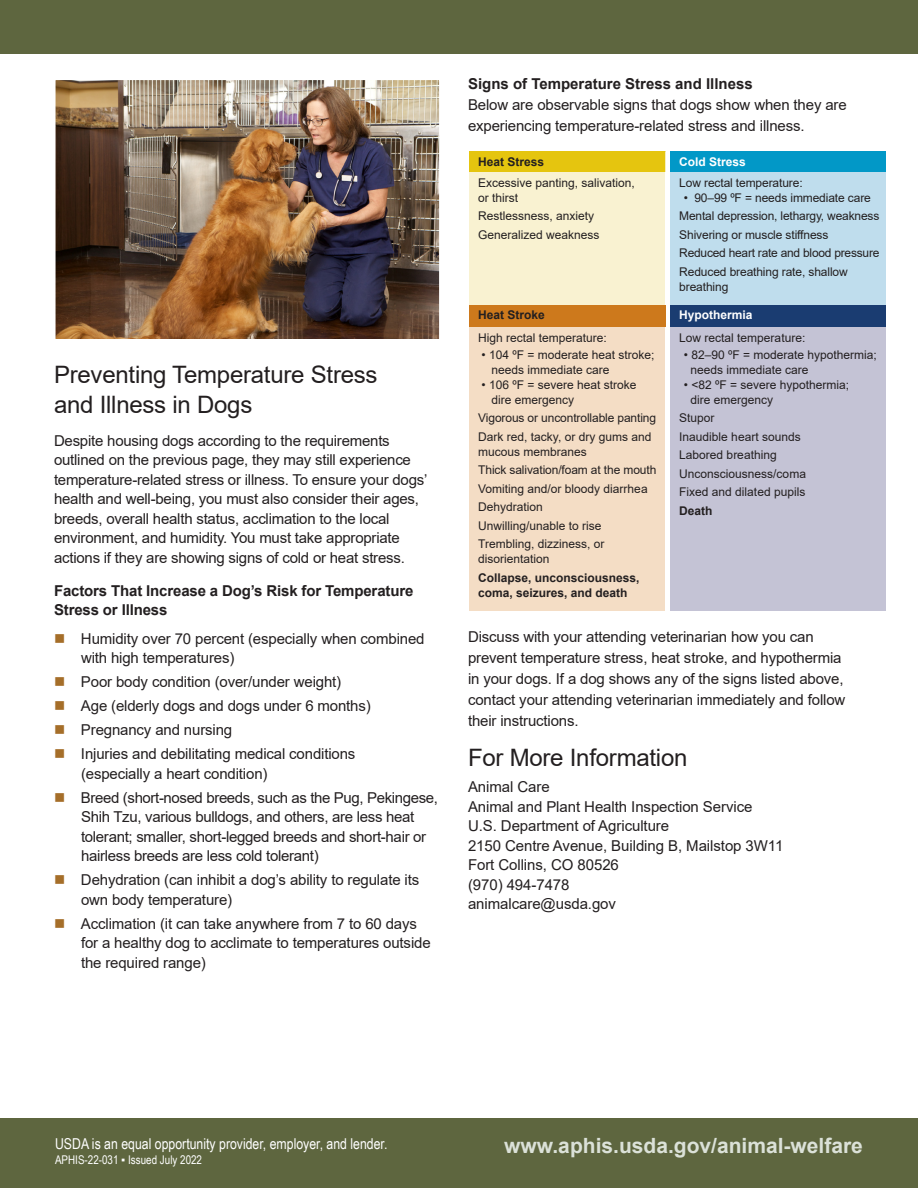
<style>
.page{position:relative;width:918px;height:1188px;background:#fff}
.page>*{position:absolute;margin:0;border:0;box-sizing:border-box;transform-origin:0 0}
.t1{font:24px/30px "Arial";letter-spacing:-.01em;color:#231f20}
.t2{font:700 21px "Arial";color:#dbe1d8}
.t3{font:15px/19.5px "Arial";letter-spacing:-.01em;color:#231f20}
.t4{font:700 15px/19.5px "Arial";letter-spacing:-.01em;color:#231f20}
.t5{font:15px "Arial Narrow";color:#fff}
.t6{font:12px/15px "Arial";color:#231f20}
.t7{font:700 12px/15px "Arial";color:#231f20}
.t8{font:12px "Arial";letter-spacing:-.02em;color:#231f20}
.t9{font:12px "Arial Narrow";color:#fff}
.t10{font:700 12px "Arial";color:#fff}
.s1{color:#a56e29}
</style>
<div class="page">
<div style="left:0;top:1119px;width:918px;height:69px;background:#5e663f"></div>
<div style="left:0;top:0;width:918px;height:54px;background:#5e663f"></div>
<img style="left:57px;top:82px;width:381px;height:256px">
<div style="left:54px;top:79px;width:387px;height:262px;border:2px solid #fff"></div>
<div style="left:469px;top:151px;width:196px;height:21px;background:#e5c50f"></div>
<svg style="left:665px;top:151px;width:1px;height:176px"></svg>
<div style="left:670px;top:151px;width:216px;height:21px;background:#0298c7"></div>
<div style="left:469px;top:172px;width:196px;height:133px;background:#f9f2d1"></div>
<div style="left:665px;top:172px;width:5px;height:133px;background:#fff"></div>
<div style="left:670px;top:172px;width:216px;height:133px;background:#bfdded"></div>
<div style="left:469px;top:305px;width:196px;height:22px;background:#cd791c"></div>
<div style="left:670px;top:305px;width:216px;height:22px;background:#1a3c71"></div>
<div style="left:469px;top:327px;width:196px;height:284px;background:#f4ddc5"></div>
<div style="left:670px;top:327px;width:216px;height:284px;background:#c4c3d5"></div>
<p class="t4" style="left:468px;top:75px;width:286px">Signs of Temperature Stress and Illness</p>
<p class="t3" style="left:468px;top:95px;width:380px;line-height:21px">Below are observable signs that dogs show when they are experiencing temperature-related stress and illness.</p>
<p class="t1" style="left:54px;top:359px;width:325px">Preventing Temperature Stress and Illness in Dogs</p>
<p class="t3" style="left:54px;top:431px;width:375px">Despite housing dogs according to the requirements outlined on the previous page, they may still experience temperature-related stress or illness. To ensure your dogs’ health and well-being, you must also consider their ages, breeds, overall health status, acclimation to the local environment, and humidity. You must take appropriate actions if they are showing signs of cold or heat stress.</p>
<p class="t4" style="left:54px;top:581px;width:361px">Factors That Increase a Dog’s Risk for Temperature<br>Stress or Illness</p>
<p class="t3" style="left:81px;top:629px;width:345px;text-indent:-27px"><span class="s1">■</span> Humidity over 70 percent (especially when combined with high temperatures)</p>
<p class="t3" style="left:54px;top:672px;width:289px"><span class="s1">■</span> Poor body condition (over/under weight)</p>
<p class="t3" style="left:54px;top:696px;width:318px"><span class="s1">■</span> Age (elderly dogs and dogs under 6 months)</p>
<p class="t3" style="left:54px;top:720px;width:180px"><span class="s1">■</span> Pregnancy and nursing</p>
<p class="t3" style="left:81px;top:744px;width:276px;text-indent:-27px"><span class="s1">■</span> Injuries and debilitating medical conditions (especially a heart condition)</p>
<p class="t3" style="left:81px;top:788px;width:358px;text-indent:-27px"><span class="s1">■</span> Breed (short-nosed breeds, such as the Pug, Pekingese, Shih Tzu, various bulldogs, and others, are less heat tolerant; smaller, short-legged breeds and short-hair or hairless breeds are less cold tolerant)</p>
<p class="t3" style="left:81px;top:870px;width:340px;text-indent:-27px"><span class="s1">■</span> Dehydration (can inhibit a dog’s ability to regulate its own body temperature)</p>
<p class="t3" style="left:81px;top:914px;width:351px;text-indent:-27px"><span class="s1">■</span> Acclimation (it can take anywhere from 7 to 60 days for a healthy dog to acclimate to temperatures outside the required range)</p>
<p class="t7" style="left:478px;top:154px;width:68px">Heat Stress</p>
<p class="t10" style="left:679px;top:153px;width:68px">Cold Stress</p>
<p class="t6" style="left:478px;top:175px;width:158px">Excessive panting, salivation, or thirst</p>
<p class="t6" style="left:478px;top:208px;width:118px">Restlessness, anxiety</p>
<p class="t6" style="left:478px;top:227px;width:123px">Generalized weakness</p>
<p class="t6" style="left:679px;top:175px;width:125px">Low rectal temperature:</p>
<p class="t6" style="left:684px;top:190px;width:189px">• 90–99 ºF = needs immediate care</p>
<p class="t6" style="left:679px;top:208px;width:202px">Mental depression, lethargy, weakness</p>
<p class="t6" style="left:679px;top:227px;width:151px">Shivering or muscle stiffness</p>
<p class="t8" style="left:679px;top:245px;width:202px">Reduced heart rate and blood pressure</p>
<p class="t6" style="left:679px;top:264px;width:170px">Reduced breathing rate, shallow breathing</p>
<p class="t7" style="left:478px;top:308px;width:68px">Heat Stroke</p>
<p class="t10" style="left:679px;top:307px;width:75px">Hypothermia</p>
<p class="t6" style="left:478px;top:330px;width:130px">High rectal temperature:</p>
<p class="t6" style="left:482px;top:347px;width:175px">• 104 ºF = moderate heat stroke;</p>
<p class="t6" style="left:491px;top:362px;width:120px">needs immediate care</p>
<p class="t6" style="left:482px;top:377px;width:156px">• 106 ºF = severe heat stroke</p>
<p class="t6" style="left:491px;top:392px;width:84px">dire emergency</p>
<p class="t6" style="left:478px;top:410px;width:179px">Vigorous or uncontrollable panting</p>
<p class="t6" style="left:478px;top:429px;width:175px">Dark red, tacky, or dry gums and mucous membranes</p>
<p class="t6" style="left:478px;top:462px;width:180px">Thick salivation/foam at the mouth</p>
<p class="t6" style="left:478px;top:481px;width:171px">Vomiting and/or bloody diarrhea</p>
<p class="t6" style="left:478px;top:499px;width:66px">Dehydration</p>
<p class="t6" style="left:478px;top:518px;width:125px">Unwilling/unable to rise</p>
<p class="t6" style="left:478px;top:536px;width:128px">Trembling, dizziness, or disorientation</p>
<p class="t7" style="left:478px;top:570px;width:163px">Collapse, unconsciousness, coma, seizures, and death</p>
<p class="t6" style="left:679px;top:330px;width:128px">Low rectal temperature:</p>
<p class="t6" style="left:684px;top:347px;width:195px">• 82–90 ºF = moderate hypothermia;</p>
<p class="t6" style="left:691px;top:362px;width:120px">needs immediate care</p>
<p class="t6" style="left:684px;top:377px;width:167px">• &lt;82 ºF = severe hypothermia;</p>
<p class="t6" style="left:691px;top:392px;width:84px">dire emergency</p>
<p class="t6" style="left:679px;top:410px;width:37px">Stupor</p>
<p class="t6" style="left:679px;top:429px;width:123px">Inaudible heart sounds</p>
<p class="t6" style="left:679px;top:447px;width:99px">Labored breathing</p>
<p class="t6" style="left:679px;top:466px;width:128px">Unconsciousness/coma</p>
<p class="t6" style="left:679px;top:484px;width:128px">Fixed and dilated pupils</p>
<p class="t7" style="left:679px;top:503px;width:35px">Death</p>
<p class="t3" style="left:468px;top:626px;width:379px;line-height:21px">Discuss with your attending veterinarian how you can prevent temperature stress, heat stroke, and hypothermia in your dogs. If a dog shows any of the signs listed above, contact your attending veterinarian immediately and follow their instructions.</p>
<p class="t1" style="left:468px;top:742px;width:221px">For More Information</p>
<p class="t3" style="left:468px;top:777px;width:83px">Animal Care</p>
<p class="t3" style="left:468px;top:797px;width:286px">Animal and Plant Health Inspection Service</p>
<p class="t3" style="left:468px;top:816px;width:203px">U.S. Department of Agriculture</p>
<p class="t3" style="left:468px;top:836px;width:317px">2150 Centre Avenue, Building B, Mailstop 3W11</p>
<p class="t3" style="left:468px;top:855px;width:152px">Fort Collins, CO 80526</p>
<p class="t3" style="left:468px;top:875px;width:103px">(970) 494-7478</p>
<p class="t3" style="left:468px;top:894px;width:150px">animalcare@usda.gov</p>
<p class="t5" style="left:55px;top:1133px;width:334px">USDA is an equal opportunity provider, employer, and lender.</p>
<p class="t2" style="left:504px;top:1131px;width:360px">www.aphis.usda.gov/animal-welfare</p>
<p class="t9" style="left:55px;top:1151px;width:149px">APHIS-22-031 ▪ Issued July 2022</p>
</div>
